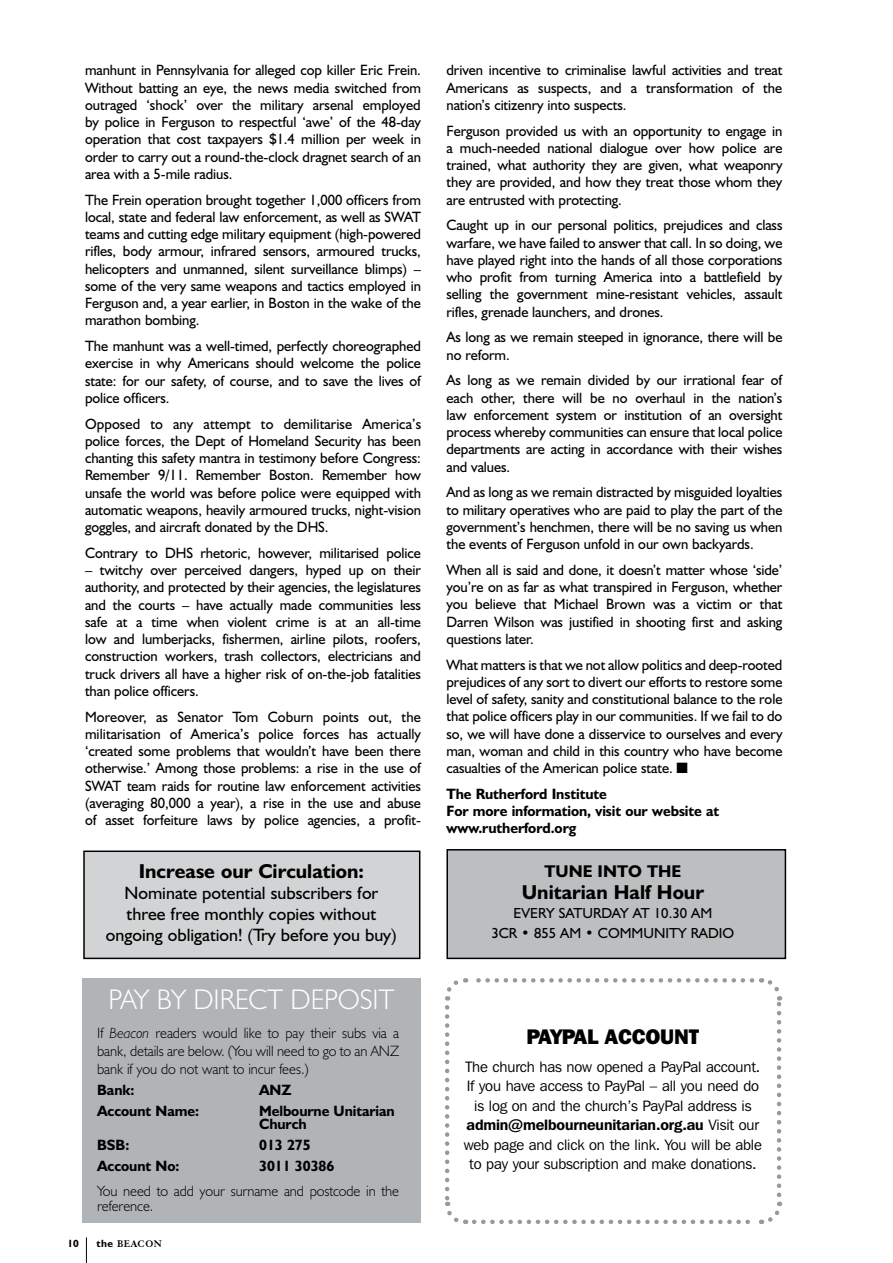
<style>
.page{position:relative;width:893px;height:1263px;background:#fff}
.page>*{position:absolute;margin:0;border:0;box-sizing:border-box;transform-origin:0 0}
.t1{font:300 28.5px "Humanist 521 BT";letter-spacing:-.005em;color:#fff}
.t2{font:800 21px "Franklin Gothic IT Cby BT";letter-spacing:-.01em;color:#000}
.t3{font:700 20.25px "Humanist 521 BT";color:#000}
.t4{font:18px/21px "Humanist 521 BT";color:#000;text-align:center}
.t5{font:700 17.1px "Humanist 521 BT";color:#000}
.t6{font:15px/17.2px "Humanist 521 BT";letter-spacing:-.005em;color:#000;text-align:justify}
.t7{font:15px/19.5px "Franklin Gothic IT Cby BT";letter-spacing:-.01em;color:#000;text-align:center}
.t8{font:300 15px/18px "Humanist 521 BT";letter-spacing:-.005em;color:#000;text-align:justify}
.t9{font:700 15px/17.2px "Humanist 521 BT";letter-spacing:-.005em;color:#000}
.t10{font:14.7px/19.5px "Humanist 521 BT";color:#000;text-align:center}
.t11{font:700 10.5px "Elegant Garamond BT";letter-spacing:.05em;color:#000}
.t12{font:700 10.5px "Humanist 521 BT";color:#000}
.s1{font-style:italic}
.s2{font-family:"Humanist 521 BT"}
.s3{font-weight:600}
</style>
<div class="page">
<svg style="left:86px;top:1237px;width:1px;height:26px"></svg>
<div style="left:447px;top:850px;width:338px;height:108px;background:#bcbec0"></div>
<div style="left:446px;top:849px;width:340px;height:110px;border:2px solid #000"></div>
<div style="left:84px;top:851px;width:336px;height:107px;background:#d1d3d4"></div>
<div style="left:83px;top:850px;width:337px;height:109px;border:2px solid #000"></div>
<svg style="left:445px;top:1007px;width:21px;height:218px"></svg>
<svg style="left:474px;top:1201px;width:309px;height:24px"></svg>
<svg style="left:760px;top:978px;width:23px;height:217px"></svg>
<svg style="left:445px;top:978px;width:307px;height:22px"></svg>
<div style="left:82px;top:978px;width:338px;height:245px;background:#b1b4b6"></div>
<p class="t6" style="left:85px;top:61px;width:337px">manhunt in Pennsylvania for alleged cop killer Eric Frein.<br>Without batting an eye, the news media switched from outraged ‘shock’ over the military arsenal employed by police in Ferguson to respectful ‘awe’ of the 48-day operation that cost taxpayers $1.4 million per week in order to carry out a round-the-clock dragnet search of an area with a 5-mile radius.</p>
<p class="t6" style="left:85px;top:190px;width:337px">The Frein operation brought together 1,000 officers from local, state and federal law enforcement, as well as SWAT teams and cutting edge military equipment (high-powered rifles, body armour, infrared sensors, armoured trucks, helicopters and unmanned, silent surveillance blimps) – some of the very same weapons and tactics employed in Ferguson and, a year earlier, in Boston in the wake of the marathon bombing.</p>
<p class="t6" style="left:85px;top:337px;width:337px">The manhunt was a well-timed, perfectly choreographed exercise in why Americans should welcome the police state: for our safety, of course, and to save the lives of police officers.</p>
<p class="t6" style="left:85px;top:414px;width:338px">Opposed to any attempt to demilitarise America’s police forces, the Dept of Homeland Security has been chanting this safety mantra in testimony before Congress:<br>Remember 9/11. Remember Boston. Remember how unsafe the world was before police were equipped with automatic weapons, heavily armoured trucks, night-vision goggles, and aircraft donated by the DHS.</p>
<p class="t6" style="left:85px;top:544px;width:337px">Contrary to DHS rhetoric, however, militarised police</p>
<p class="t6" style="left:85px;top:561px;width:337px">– twitchy over perceived dangers, hyped up on their authority, and protected by their agencies, the legislatures and the courts – have actually made communities less safe at a time when violent crime is at an all-time low and lumberjacks, fishermen, airline pilots, roofers, construction workers, trash collectors, electricians and truck drivers all have a higher risk of on-the-job fatalities than police officers.</p>
<p class="t6" style="left:85px;top:707px;width:338px">Moreover, as Senator Tom Coburn points out, the militarisation of America’s police forces has actually ‘created some problems that wouldn’t have been there otherwise.’ Among those problems: a rise in the use of SWAT team raids for routine law enforcement activities (averaging 80,000 a year), a rise in the use and abuse of asset forfeiture laws by police agencies, a profit-</p>
<h3 class="t3" style="left:139px;top:858px;width:227px">Increase our Circulation:</h3>
<p class="t4" style="left:106px;top:882px;width:293px">Nominate potential subscribers for three free monthly copies without ongoing obligation! (Try before you buy)</p>
<h1 class="t1" style="left:109px;top:982px;width:287px">PAY BY DIRECT DEPOSIT</h1>
<p class="t8" style="left:97px;top:1024px;width:303px">If <span class="s1">Beacon</span> readers would like to pay their subs via a bank, details are below. (You will need to go to an ANZ bank if you do not want to incur fees.)</p>
<p class="t9" style="left:97px;top:1081px;width:39px">Bank:</p>
<p class="t9" style="left:259px;top:1081px;width:34px">ANZ</p>
<p class="t9" style="left:97px;top:1102px;width:103px">Account Name:</p>
<p class="t9" style="left:259px;top:1105px;width:137px;line-height:12.5px">Melbourne Unitarian<br>Church</p>
<p class="t9" style="left:97px;top:1136px;width:34px">BSB:</p>
<p class="t9" style="left:259px;top:1136px;width:53px">013 275</p>
<p class="t9" style="left:97px;top:1157px;width:84px">Account No:</p>
<p class="t9" style="left:259px;top:1157px;width:77px">3011 30386</p>
<p class="t8" style="left:97px;top:1183px;width:303px;line-height:15px">You need to add your surname and postcode in the reference.</p>
<p class="t12" style="left:68px;top:1236px;width:13px">10</p>
<p class="t11" style="left:96px;top:1237px;width:67px"><span class="s2">the</span> BEACON</p>
<p class="t6" style="left:446px;top:61px;width:337px">driven incentive to criminalise lawful activities and treat Americans as suspects, and a transformation of the nation’s citizenry into suspects.</p>
<p class="t6" style="left:446px;top:121px;width:337px">Ferguson provided us with an opportunity to engage in a much-needed national dialogue over how police are trained, what authority they are given, what weaponry they are provided, and how they treat those whom they are entrusted with protecting.</p>
<p class="t6" style="left:446px;top:216px;width:337px">Caught up in our personal politics, prejudices and class warfare, we have failed to answer that call. In so doing, we have played right into the hands of all those corporations who profit from turning America into a battlefield by selling the government mine-resistant vehicles, assault rifles, grenade launchers, and drones.</p>
<p class="t6" style="left:446px;top:328px;width:337px">As long as we remain steeped in ignorance, there will be no reform.</p>
<p class="t6" style="left:446px;top:371px;width:337px">As long as we remain divided by our irrational fear of each other, there will be no overhaul in the nation’s law enforcement system or institution of an oversight process whereby communities can ensure that local police departments are acting in accordance with their wishes and values.</p>
<p class="t6" style="left:446px;top:483px;width:337px">And as long as we remain distracted by misguided loyalties to military operatives who are paid to play the part of the government’s henchmen, there will be no saving us when the events of Ferguson unfold in our own backyards.</p>
<p class="t6" style="left:446px;top:561px;width:337px">When all is said and done, it doesn’t matter whose ‘side’ you’re on as far as what transpired in Ferguson, whether you believe that Michael Brown was a victim or that Darren Wilson was justified in shooting first and asking questions later.</p>
<p class="t6" style="left:446px;top:655px;width:337px">What matters is that we not allow politics and deep-rooted prejudices of any sort to divert our efforts to restore some level of safety, sanity and constitutional balance to the role that police officers play in our communities. If we fail to do so, we will have done a disservice to ourselves and every man, woman and child in this country who have become casualties of the American police state. ■</p>
<p class="t9" style="left:446px;top:785px;width:274px">The Rutherford Institute<br>For more information, visit our website at www.rutherford.org</p>
<p class="t5" style="left:545px;top:860px;width:138px">TUNE INTO THE</p>
<h3 class="t3" style="left:522px;top:879px;width:184px">Unitarian Half Hour</h3>
<p class="t10" style="left:491px;top:903px;width:244px">EVERY SATURDAY AT 10.30 AM<br>3CR • 855 AM • COMMUNITY RADIO</p>
<h2 class="t2" style="left:527px;top:1023px;width:174px">PAYPAL ACCOUNT</h2>
<p class="t7" style="left:464px;top:1056px;width:300px">The church has now opened a PayPal account.<br>If you have access to PayPal – all you need do is log on and the church’s PayPal address is <span class="s3">admin@melbourneunitarian.org.au</span> Visit our web page and click on the link. You will be able to pay your subscription and make donations.</p>
</div>
